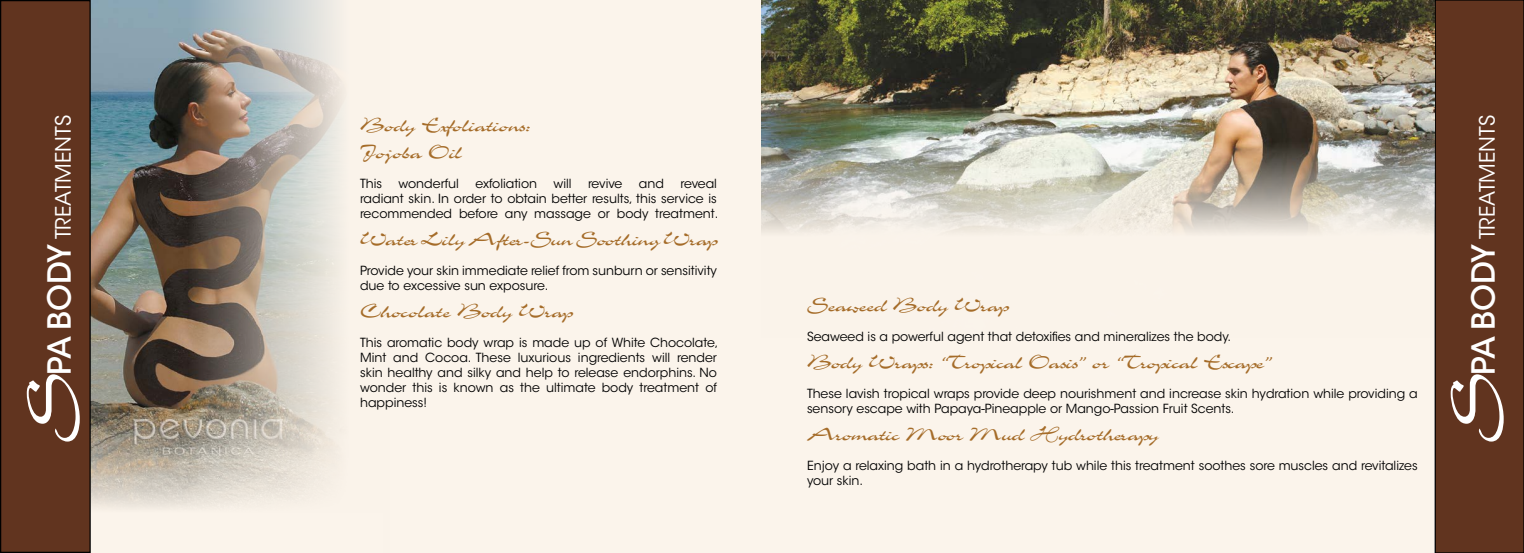
<style>
.page{position:relative;width:1524px;height:553px;background:#fff}
.page>*{position:absolute;margin:0;border:0;box-sizing:border-box;transform-origin:0 0}
.t1{font:73.88px "Scheherezade Regular Swfte";color:#fff}
.t2{font:22.5px/27px "Scheherezade Regular Swfte";color:#a56c29}
.t3{font:21.12px "ITC Avant Garde Std";color:#fff}
.t4{font:12.5px/15px "ITC Avant Garde Std";color:#000}
.s1{font-weight:500;font-size:31.62px}
</style>
<div class="page">
<div style="left:1435px;top:0;width:89px;height:553px;background:#61341f"></div>
<div style="left:1434px;top:0;width:90px;height:553px;border:1px solid #000"></div>
<div style="left:762px;top:0;width:672px;height:553px;background:#fbf4eb"></div>
<div style="left:90px;top:0;width:672px;height:553px;background:#fbf4eb"></div>
<img style="left:91px;top:0;width:252px;height:413px">
<svg style="left:91px;top:413px;width:247px;height:95px"></svg>
<div style="left:1px;top:1px;width:89px;height:551px;background:#61341f"></div>
<div style="left:0;top:0;width:91px;height:553px;border:1px solid #000"></div>
<img style="left:762px;top:0;width:672px;height:233px">
<h3 class="t3" style="left:50px;top:375px;width:261px;rotate:-90deg"><span class="s1">PA BODY</span> TREATMENTS</h3>
<h1 class="t1" style="left:12px;top:442px;width:70px;rotate:-90deg">S</h1>
<h2 class="t2" style="left:360px;top:111px;width:172px">Body Exfoliations:<br>Jojoba Oil</h2>
<p class="t4" style="left:360px;top:176px;width:24px">This</p>
<p class="t4" style="left:398px;top:176px;width:62px">wonderful</p>
<p class="t4" style="left:475px;top:176px;width:63px">exfoliation</p>
<p class="t4" style="left:553px;top:176px;width:19px">will</p>
<p class="t4" style="left:588px;top:176px;width:36px">revive</p>
<p class="t4" style="left:639px;top:176px;width:27px">and</p>
<p class="t4" style="left:360px;top:176px;width:360px;text-align:justify;text-indent:320px">reveal radiant skin. In order to obtain better results, this service is recommended before any massage or body treatment.</p>
<h2 class="t2" style="left:360px;top:225px;width:358px">Water Lily After-Sun Soothing Wrap</h2>
<p class="t4" style="left:360px;top:263px;width:358px">Provide your skin immediate relief from sunburn or sensitivity due to excessive sun exposure.</p>
<h2 class="t2" style="left:360px;top:297px;width:214px">Chocolate Body Wrap</h2>
<p class="t4" style="left:360px;top:335px;width:360px;text-align:justify">This aromatic body wrap is made up of White Chocolate, Mint and Cocoa. These luxurious ingredients will render skin healthy and silky and help to release endorphins. No wonder this is known as the ultimate body treatment of happiness!</p>
<h2 class="t2" style="left:807px;top:291px;width:202px">Seaweed Body Wrap</h2>
<p class="t4" style="left:807px;top:329px;width:426px">Seaweed is a powerful agent that detoxifies and mineralizes the body.</p>
<h2 class="t2" style="left:807px;top:348px;width:466px">Body Wraps: “Tropical Oasis” or “Tropical Escape”</h2>
<p class="t4" style="left:807px;top:386px;width:612px">These lavish tropical wraps provide deep nourishment and increase skin hydration while providing a sensory escape with Papaya-Pineapple or Mango-Passion Fruit Scents.</p>
<h2 class="t2" style="left:807px;top:420px;width:353px">Aromatic Moor Mud Hydrotherapy</h2>
<p class="t4" style="left:807px;top:458px;width:612px">Enjoy a relaxing bath in a hydrotherapy tub while this treatment soothes sore muscles and revitalizes your skin.</p>
<h3 class="t3" style="left:1474px;top:375px;width:261px;rotate:-90deg"><span class="s1">PA BODY</span> TREATMENTS</h3>
<h1 class="t1" style="left:1435px;top:442px;width:70px;rotate:-90deg">S</h1>
</div>
